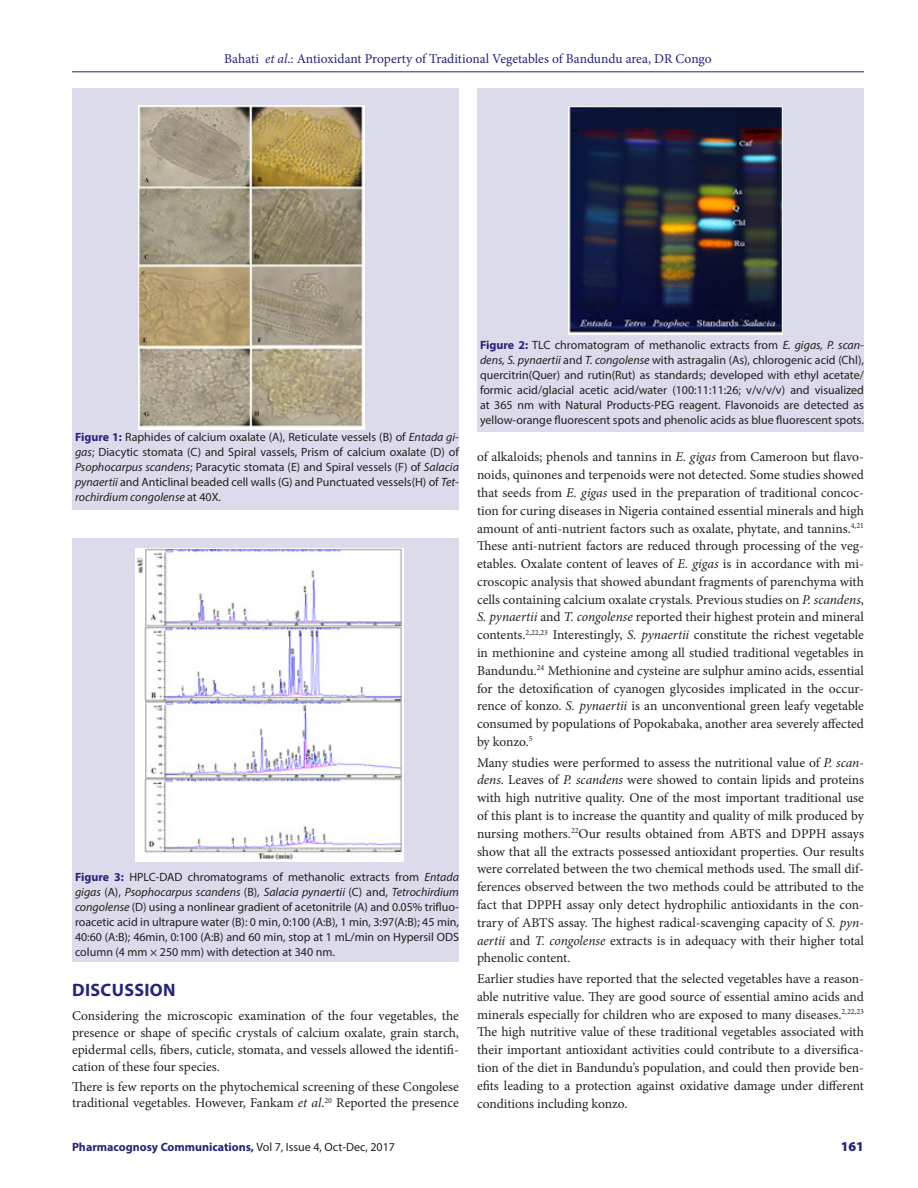
<style>
.page{position:relative;width:918px;height:1188px;background:#fff}
.page>*{position:absolute;margin:0;border:0;box-sizing:border-box;transform-origin:0 0}
._1_HD{font:700 18px "Myriad Pro";letter-spacing:.02em;color:#26237b}
.TXT{font:13.5px/17.9px "Minion Pro";color:#231f20;text-align:justify}
.t1{font:13.5px "Minion Pro";letter-spacing:-.005em;color:#26237b}
.t2{font:900 13.5px "Myriad Pro";color:#26237b}
.FIG_CAP{font:12px/15px "Myriad Pro";color:#231f20;text-align:justify}
.t3{font:700 12px "Myriad Pro";color:#26237b}
.s1{font-style:italic}
.s2{font-weight:700;color:#26237b}
.s3{font-weight:400;color:#231f20}
</style>
<div class="page">
<hr style="left:72px;top:72px;width:792px;height:1px;background:#26237b">
<div style="left:72px;top:88px;width:387px;height:422px;background:#dcdbeb"></div>
<img style="left:138px;top:105px;width:226px;height:324px">
<div style="left:477px;top:88px;width:387px;height:344px;background:#dcdbeb"></div>
<img style="left:568px;top:106px;width:215px;height:228px">
<div style="left:72px;top:538px;width:387px;height:424px;background:#dcdbeb"></div>
<img style="left:135px;top:548px;width:269px;height:313px">
<p class="t1" style="left:224px;top:50px;width:489px">Bahati <span class="s1">et al</span>.: Antioxidant Property of Traditional Vegetables of Bandundu area, DR Congo</p>
<p class="FIG_CAP" style="left:75px;top:429px;width:386px"><span class="s2">Figure 1:</span> Raphides of calcium oxalate (A), Reticulate vessels (B) of <span class="s1">Entada gi&shy;gas</span>; Diacytic stomata (C) and Spiral vassels, Prism of calcium oxalate (D) of <span class="s1">Psophocarpus scandens</span>; Paracytic stomata (E) and Spiral vessels (F) of <span class="s1">Salacia pynaertii</span> and Anticlinal beaded cell walls (G) and Punctuated vessels(H) of <span class="s1">Tet&shy;rochirdium congolense</span> at 40X.</p>
<p class="FIG_CAP" style="left:75px;top:869px;width:386px"><span class="s2">Figure 3:</span> HPLC-DAD chromatograms of methanolic extracts from <span class="s1">Entada gigas</span> (A), <span class="s1">Psophocarpus scandens</span> (B), <span class="s1">Salacia pynaertii</span> (C) and, <span class="s1">Tetrochirdium congolense</span> (D) using a nonlinear gradient of acetonitrile (A) and 0.05% trifluo&shy;roacetic acid in ultrapure water (B): 0 min, 0:100 (A:B), 1 min, 3:97(A:B); 45 min, 40:60 (A:B); 46min, 0:100 (A:B) and 60 min, stop at 1 mL/min on Hypersil ODS column (4 mm × 250 mm) with detection at 340 nm.</p>
<p class="_1_HD" style="left:72px;top:978px;width:105px">DISCUSSION</p>
<p class="TXT" style="left:72px;top:1008px;width:389px;line-height:16.8px">Considering the microscopic examination of the four vegetables, the presence or shape of specific crystals of calcium oxalate, grain starch, epidermal cells, fibers, cuticle, stomata, and vessels allowed the identifi&shy;cation of these four species.</p>
<p class="TXT" style="left:72px;top:1078px;width:389px;line-height:16.8px">There is few reports on the phytochemical screening of these Congolese traditional vegetables. However, Fankam <span class="s1">et al</span>.<sup>20</sup> Reported the presence</p>
<p class="FIG_CAP" style="left:480px;top:338px;width:386px"><span class="s2">Figure 2:</span> TLC chromatogram of methanolic extracts from <span class="s1">E. gigas, P. scan&shy;dens, S. pynaertii</span> and <span class="s1">T. congolense</span> with astragalin (As), chlorogenic acid (Chl), quercitrin(Quer) and rutin(Rut) as standards; developed with ethyl acetate/ formic acid/glacial acetic acid/water (100:11:11:26; v/v/v/v) and visualized at 365 nm with Natural Products-PEG reagent. Flavonoids are detected as yellow-orange fluorescent spots and phenolic acids as blue fluorescent spots.</p>
<p class="TXT" style="left:477px;top:448px;width:389px">of alkaloids; phenols and tannins in <span class="s1">E. gigas</span> from Cameroon but flavo&shy;noids, quinones and terpenoids were not detected. Some studies showed that seeds from <span class="s1">E. gigas</span> used in the preparation of traditional concoc&shy;tion for curing diseases in Nigeria contained essential minerals and high amount of anti-nutrient factors such as oxalate, phytate, and tannins.<sup>4,21<br></sup>These anti-nutrient factors are reduced through processing of the veg&shy;etables. Oxalate content of leaves of <span class="s1">E. gigas</span> is in accordance with mi&shy;croscopic analysis that showed abundant fragments of parenchyma with cells containing calcium oxalate crystals. Previous studies on <span class="s1">P. scandens</span>, <span class="s1">S. pynaertii</span> and <span class="s1">T. congolense</span> reported their highest protein and mineral contents.<sup>2,22,23</sup> Interestingly, <span class="s1">S. pynaertii</span> constitute the richest vegetable in methionine and cysteine among all studied traditional vegetables in Bandundu.<sup>24</sup> Methionine and cysteine are sulphur amino acids, essential for the detoxification of cyanogen glycosides implicated in the occur&shy;rence of konzo. <span class="s1">S. pynaertii</span> is an unconventional green leafy vegetable consumed by populations of Popokabaka, another area severely affected by konzo.<sup>5</sup></p>
<p class="TXT" style="left:477px;top:754px;width:389px">Many studies were performed to assess the nutritional value of <span class="s1">P. scan&shy;dens</span>. Leaves of <span class="s1">P. scandens</span> were showed to contain lipids and proteins with high nutritive quality. One of the most important traditional use of this plant is to increase the quantity and quality of milk produced by nursing mothers.<sup>22</sup>Our results obtained from ABTS and DPPH assays show that all the extracts possessed antioxidant properties. Our results were correlated between the two chemical methods used. The small dif&shy;ferences observed between the two methods could be attributed to the fact that DPPH assay only detect hydrophilic antioxidants in the con&shy;trary of ABTS assay. The highest radical-scavenging capacity of <span class="s1">S. pyn&shy;aertii</span> and <span class="s1">T. congolense</span> extracts is in adequacy with their higher total phenolic content.</p>
<p class="TXT" style="left:477px;top:970px;width:389px">Earlier studies have reported that the selected vegetables have a reason&shy;able nutritive value. They are good source of essential amino acids and minerals especially for children who are exposed to many diseases.<sup>2,22,23<br></sup>The high nutritive value of these traditional vegetables associated with their important antioxidant activities could contribute to a diversifica&shy;tion of the diet in Bandundu’s population, and could then provide ben&shy;efits leading to a protection against oxidative damage under different conditions including konzo.</p>
<p class="t3" style="left:72px;top:1139px;width:325px">Pharmacognosy Communications, <span class="s3">Vol 7, Issue 4, Oct-Dec, 2017</span></p>
<p class="t2" style="left:841px;top:1137px;width:25px">161</p>
</div>
